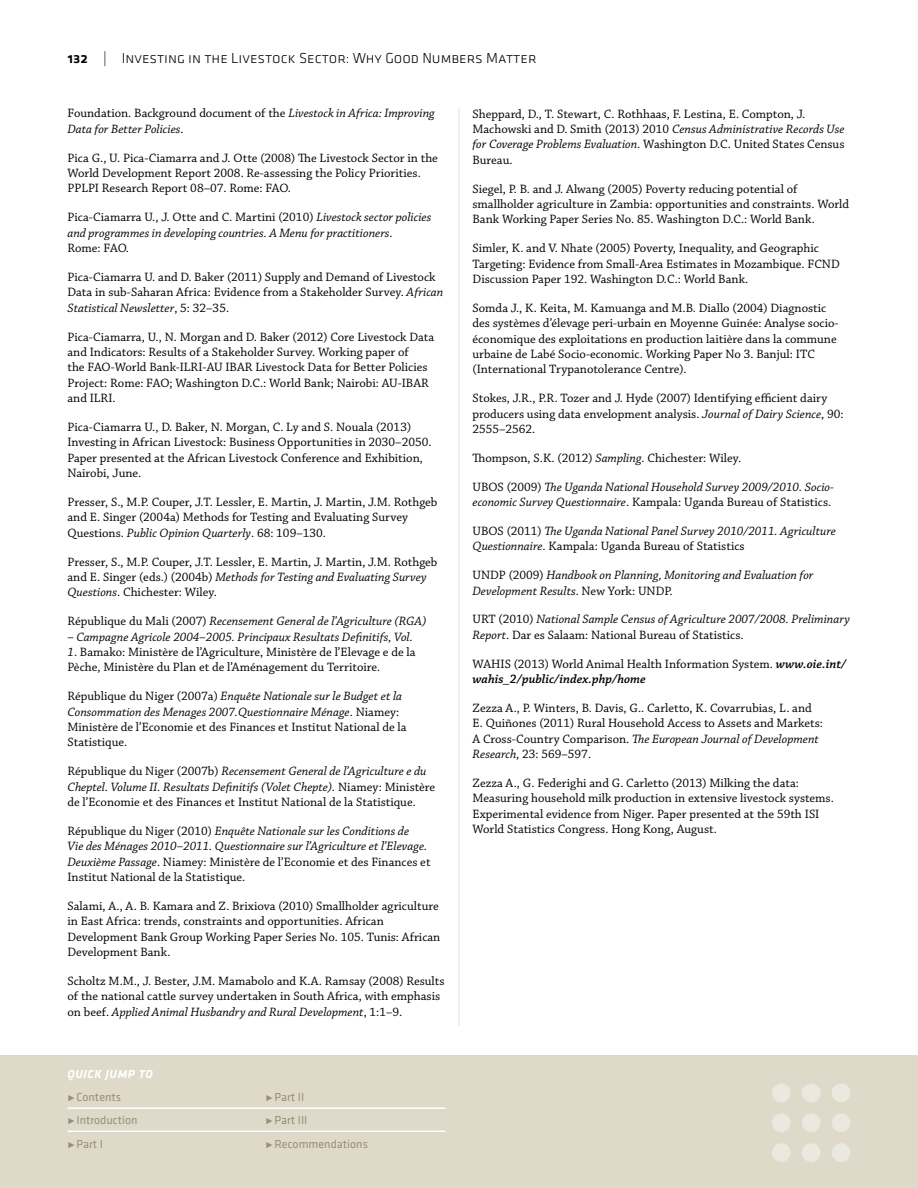
<style>
.page{position:relative;width:918px;height:1188px;background:#fff}
.page>*{position:absolute;margin:0;border:0;box-sizing:border-box;transform-origin:0 0}
.t1{font:300 15px "Klavika";color:#000}
.References{font:12.75px/15.5px "Chaparral Pro";color:#000}
.References-2{font:italic 12.75px/15.5px "Chaparral Pro";color:#000}
.t2{font:12px "Klavika";color:#98907c}
.t3{font:italic 700 12px "Klavika";letter-spacing:.05em;color:#fff}
.s1{font-weight:500}
.s2{font-style:normal}
.s3{font-style:italic}
.s4{font-family:"Chaparral Pro Semibold It Capt"}
</style>
<div class="page">
<hr style="left:917px;top:0;width:1px;height:1188px;background:#ded9c9">
<div style="left:0;top:1055px;width:918px;height:133px;background:#ded9c9"></div>
<div style="left:772px;top:1083px;width:19px;height:19px;background:#ebe8df;border-radius:50%"></div>
<div style="left:772px;top:1113px;width:19px;height:19px;background:#ebe8df;border-radius:50%"></div>
<div style="left:772px;top:1143px;width:19px;height:19px;background:#ebe8df;border-radius:50%"></div>
<div style="left:802px;top:1083px;width:19px;height:19px;background:#ebe8df;border-radius:50%"></div>
<div style="left:802px;top:1113px;width:19px;height:19px;background:#ebe8df;border-radius:50%"></div>
<div style="left:802px;top:1143px;width:19px;height:19px;background:#ebe8df;border-radius:50%"></div>
<div style="left:832px;top:1083px;width:18px;height:19px;background:#ebe8df;border-radius:50%"></div>
<div style="left:832px;top:1113px;width:18px;height:19px;background:#ebe8df;border-radius:50%"></div>
<div style="left:832px;top:1143px;width:18px;height:19px;background:#ebe8df;border-radius:50%"></div>
<hr style="left:458px;top:108px;width:2px;height:918px;background:#eeece4">
<hr style="left:68px;top:1107px;width:378px;height:2px;background:#fff">
<hr style="left:68px;top:1131px;width:378px;height:1px;background:#fff">
<p class="t1" style="left:68px;top:49px;width:471px"><span class="s1">132</span> | Investing in the Livestock Sector: Why Good Numbers Matter</p>
<p class="References-2" style="left:67px;top:106px;width:369px"><span class="s2">Foundation. Background document of the</span> Livestock in Africa: Improving<br>Data for Better Policies<span class="s2">.</span></p>
<p class="References" style="left:67px;top:150px;width:372px">Pica G., U. Pica-Ciamarra and J. Otte (2008) The Livestock Sector in the<br>World Development Report 2008. Re-assessing the Policy Priorities.<br>PPLPI Research Report 08–07. Rome: FAO.</p>
<p class="References-2" style="left:67px;top:210px;width:365px"><span class="s2">Pica-Ciamarra U., J. Otte and C. Martini (2010)</span> Livestock sector policies and programmes in developing countries. A Menu for practitioners<span class="s2">.<br>Rome: FAO.</span></p>
<p class="References" style="left:67px;top:270px;width:377px">Pica-Ciamarra U. and D. Baker (2011) Supply and Demand of Livestock<br>Data in sub-Saharan Africa: Evidence from a Stakeholder Survey. <span class="s3">African<br>Statistical Newsletter</span>, 5: 32–35.</p>
<p class="References" style="left:67px;top:329px;width:368px">Pica-Ciamarra, U., N. Morgan and D. Baker (2012) Core Livestock Data and Indicators: Results of a Stakeholder Survey. Working paper of<br>the FAO-World Bank-ILRI-AU IBAR Livestock Data for Better Policies Project: Rome: FAO; Washington D.C.: World Bank; Nairobi: AU-IBAR and ILRI.</p>
<p class="References" style="left:67px;top:420px;width:366px">Pica-Ciamarra U., D. Baker, N. Morgan, C. Ly and S. Nouala (2013)<br>Investing in African Livestock: Business Opportunities in 2030–2050.<br>Paper presented at the African Livestock Conference and Exhibition, Nairobi, June.</p>
<p class="References" style="left:67px;top:495px;width:371px">Presser, S., M.P. Couper, J.T. Lessler, E. Martin, J. Martin, J.M. Rothgeb and E. Singer (2004a) Methods for Testing and Evaluating Survey<br>Questions. <span class="s3">Public Opinion Quarterly</span>. 68: 109–130.</p>
<p class="References" style="left:67px;top:554px;width:371px">Presser, S., M.P. Couper, J.T. Lessler, E. Martin, J. Martin, J.M. Rothgeb and E. Singer (eds.) (2004b) <span class="s3">Methods for Testing and Evaluating Survey<br>Questions</span>. Chichester: Wiley.</p>
<p class="References-2" style="left:67px;top:614px;width:360px"><span class="s2">République du Mali (2007)</span> Recensement General de l’Agriculture (RGA)</p>
<p class="References-2" style="left:67px;top:629px;width:347px">– Campagne Agricole 2004–2005. Principaux Resultats Definitifs, Vol.</p>
<p class="References" style="left:67px;top:645px;width:350px"><span class="s3">1</span>. Bamako: Ministère de l’Agriculture, Ministère de l’Elevage e de la<br>Pèche, Ministère du Plan et de l’Aménagement du Territoire.</p>
<p class="References" style="left:67px;top:689px;width:341px">République du Niger (2007a) <span class="s3">Enquête Nationale sur le Budget et la Consommation des Menages 2007.Questionnaire Ménage</span>. Niamey:<br>Ministère de l’Economie et des Finances et Institut National de la Statistique.</p>
<p class="References" style="left:67px;top:764px;width:369px">République du Niger (2007b) <span class="s3">Recensement General de l’Agriculture e du<br>Cheptel. Volume II. Resultats Definitifs (Volet Chepte).</span> Niamey: Ministère de l’Economie et des Finances et Institut National de la Statistique.</p>
<p class="References-2" style="left:67px;top:824px;width:365px"><span class="s2">République du Niger (2010)</span> Enquête Nationale sur les Conditions de<br>Vie des Ménages 2010–2011. Questionnaire sur l’Agriculture et l’Elevage.<br>Deuxième Passage<span class="s2">. Niamey: Ministère de l’Economie et des Finances et Institut National de la Statistique.</span></p>
<p class="References" style="left:67px;top:899px;width:374px">Salami, A., A. B. Kamara and Z. Brixiova (2010) Smallholder agriculture in East Africa: trends, constraints and opportunities. African Development Bank Group Working Paper Series No. 105. Tunis: African Development Bank.</p>
<p class="References" style="left:67px;top:974px;width:379px">Scholtz M.M., J. Bester, J.M. Mamabolo and K.A. Ramsay (2008) Results of the national cattle survey undertaken in South Africa, with emphasis on beef. <span class="s3">Applied Animal Husbandry and Rural Development</span>, 1:1–9.</p>
<p class="t3" style="left:68px;top:1065px;width:87px">QUICK JUMP TO</p>
<p class="t2" style="left:68px;top:1089px;width:55px">•Contents</p>
<p class="t2" style="left:68px;top:1112px;width:72px">•Introduction</p>
<p class="t2" style="left:68px;top:1136px;width:37px">•Part I</p>
<p class="t2" style="left:266px;top:1089px;width:40px">•Part II</p>
<p class="t2" style="left:266px;top:1112px;width:43px">•Part III</p>
<p class="t2" style="left:266px;top:1136px;width:104px">•Recommendations</p>
<p class="References" style="left:473px;top:106px;width:374px">Sheppard, D., T. Stewart, C. Rothhaas, F. Lestina, E. Compton, J.<br>Machowski and D. Smith (2013) 2010 <span class="s3">Census Administrative Records Use for Coverage Problems Evaluation</span>. Washington D.C. United States Census Bureau.</p>
<p class="References" style="left:473px;top:181px;width:378px">Siegel, P. B. and J. Alwang (2005) Poverty reducing potential of smallholder agriculture in Zambia: opportunities and constraints. World<br>Bank Working Paper Series No. 85. Washington D.C.: World Bank.</p>
<p class="References" style="left:473px;top:241px;width:369px">Simler, K. and V. Nhate (2005) Poverty, Inequality, and Geographic<br>Targeting: Evidence from Small-Area Estimates in Mozambique. FCND<br>Discussion Paper 192. Washington D.C.: World Bank.</p>
<p class="References" style="left:473px;top:301px;width:368px">Somda J., K. Keita, M. Kamuanga and M.B. Diallo (2004) Diagnostic des systèmes d’élevage peri-urbain en Moyenne Guinée: Analyse socio&shy;économique des exploitations en production laitière dans la commune urbaine de Labé Socio-economic. Working Paper No 3. Banjul: ITC (International Trypanotolerance Centre).</p>
<p class="References" style="left:473px;top:391px;width:373px">Stokes, J.R., P.R. Tozer and J. Hyde (2007) Identifying efficient dairy producers using data envelopment analysis. <span class="s3">Journal of Dairy Science</span>, 90:<br>2555–2562.</p>
<p class="References" style="left:473px;top:451px;width:270px">Thompson, S.K. (2012) <span class="s3">Sampling</span>. Chichester: Wiley.</p>
<p class="References-2" style="left:473px;top:479px;width:363px"><span class="s2">UBOS (2009)</span> The Uganda National Household Survey 2009/2010. Socio&shy;economic Survey Questionnaire<span class="s2">. Kampala: Uganda Bureau of Statistics.</span></p>
<p class="References-2" style="left:473px;top:524px;width:365px"><span class="s2">UBOS (2011)</span> The Uganda National Panel Survey 2010/2011. Agriculture<br>Questionnaire<span class="s2">. Kampala: Uganda Bureau of Statistics</span></p>
<p class="References-2" style="left:473px;top:568px;width:343px"><span class="s2">UNDP (2009)</span> Handbook on Planning, Monitoring and Evaluation for<br>Development Results<span class="s2">. New York: UNDP.</span></p>
<p class="References-2" style="left:473px;top:612px;width:379px"><span class="s2">URT (2010)</span> National Sample Census of Agriculture 2007/2008. Preliminary<br>Report<span class="s2">. Dar es Salaam: National Bureau of Statistics.</span></p>
<p class="References" style="left:473px;top:656px;width:376px">WAHIS (2013) World Animal Health Information System. <span class="s4">www.oie.int/ wahis_2/public/index.php/home</span></p>
<p class="References" style="left:473px;top:701px;width:352px">Zezza A., P. Winters, B. Davis, G.. Carletto, K. Covarrubias, L. and E. Quiñones (2011) Rural Household Access to Assets and Markets:<br>A Cross-Country Comparison. <span class="s3">The European Journal of Development Research</span>, 23: 569–597.</p>
<p class="References" style="left:473px;top:776px;width:363px">Zezza A., G. Federighi and G. Carletto (2013) Milking the data:<br>Measuring household milk production in extensive livestock systems.<br>Experimental evidence from Niger. Paper presented at the 59th ISI World Statistics Congress. Hong Kong, August.</p>
</div>
